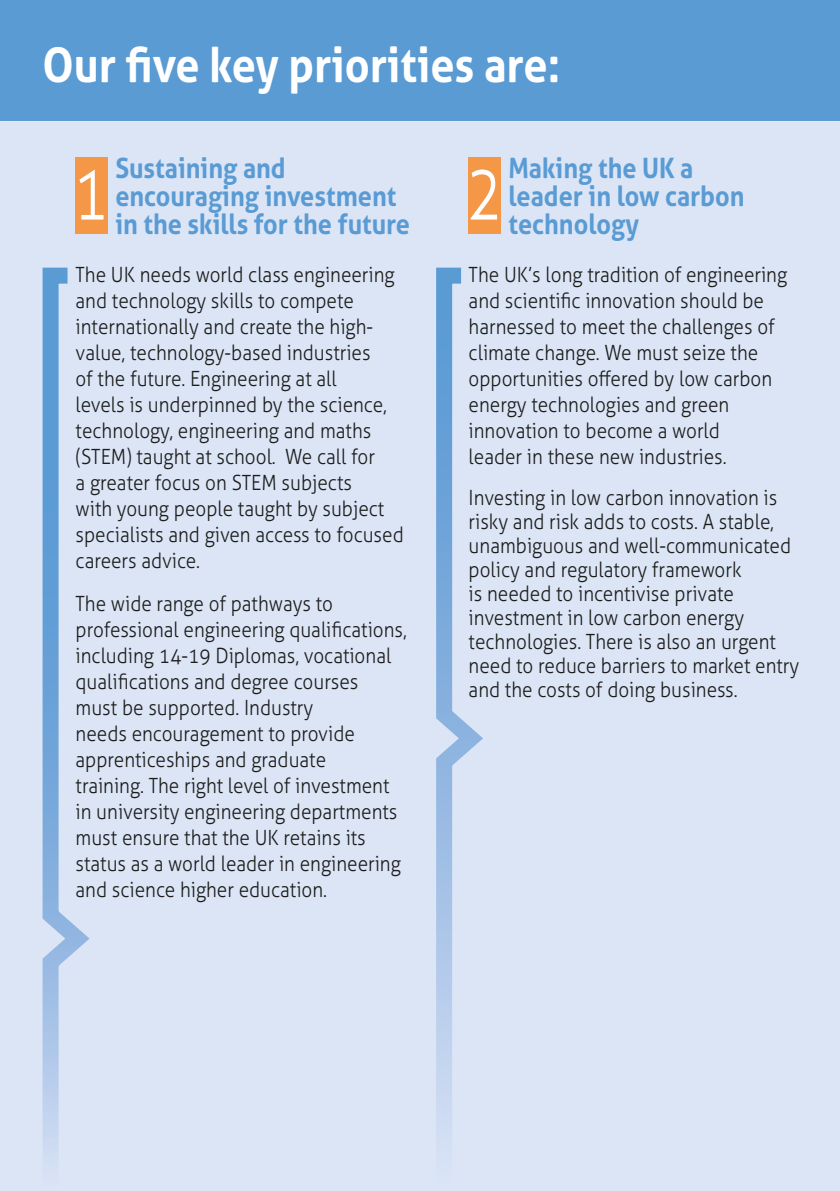
<style>
.page{position:relative;width:840px;height:1191px;background:#fff}
.page>*{position:absolute;margin:0;border:0;box-sizing:border-box;transform-origin:0 0}
.t1{font:300 76.8px "Aller";color:#fff;scale:.78 1}
.t2{font:700 48px "Aller";color:#fff;scale:.9 1}
.t3{font:700 28px/28px "Aller";color:#5a9bd4;scale:.9 1}
.t4{font:300 21px/26px "Aller";color:#1d1d1b;scale:.9 1}
</style>
<div class="page">
<div style="left:0;top:121px;width:839px;height:1070px;background:#dbe5f6"></div>
<div style="left:0;top:0;width:839px;height:121px;background:#5a9bd4"></div>
<div style="left:76px;top:157px;width:32px;height:76px;background:#f49746"></div>
<div style="left:468px;top:157px;width:33px;height:76px;background:#f49746"></div>
<svg style="left:35px;top:260px;width:67px;height:931px;background:#c4d7ef"></svg>
<svg style="left:428px;top:260px;width:67px;height:931px;background:#c8d9f0"></svg>
<h2 class="t2" style="left:43px;top:35px;width:576px">Our five key priorities are:</h2>
<h3 class="t3" style="left:115px;top:153px;width:329px">Sustaining and encouraging investment in the skills for the future</h3>
<p class="t4" style="left:76px;top:262px;width:366px">The UK needs world class engineering and technology skills to compete internationally and create the high&shy;value, technology-based industries<br>of the future. Engineering at all<br>levels is underpinned by the science, technology, engineering and maths (STEM) taught at school. We call for<br>a greater focus on STEM subjects<br>with young people taught by subject specialists and given access to focused careers advice.</p>
<p class="t4" style="left:76px;top:591px;width:369px">The wide range of pathways to professional engineering qualifications, including 14-19 Diplomas, vocational qualifications and degree courses<br>must be supported. Industry<br>needs encouragement to provide apprenticeships and graduate<br>training. The right level of investment in university engineering departments must ensure that the UK retains its status as a world leader in engineering and science higher education.</p>
<h3 class="t3" style="left:508px;top:153px;width:264px">Making the UK a leader in low carbon technology</h3>
<p class="t4" style="left:468px;top:262px;width:355px">The UK’s long tradition of engineering and scientific innovation should be harnessed to meet the challenges of climate change. We must seize the opportunities offered by low carbon energy technologies and green innovation to become a world<br>leader in these new industries.</p>
<p class="t4" style="left:468px;top:486px;width:369px;line-height:24px">Investing in low carbon innovation is risky and risk adds to costs. A stable, unambiguous and well-communicated policy and regulatory framework<br>is needed to incentivise private investment in low carbon energy technologies. There is also an urgent need to reduce barriers to market entry and the costs of doing business.</p>
<h1 class="t1" style="left:73px;top:146px;width:48px">1</h1>
<h1 class="t1" style="left:466px;top:146px;width:48px">2</h1>
</div>
